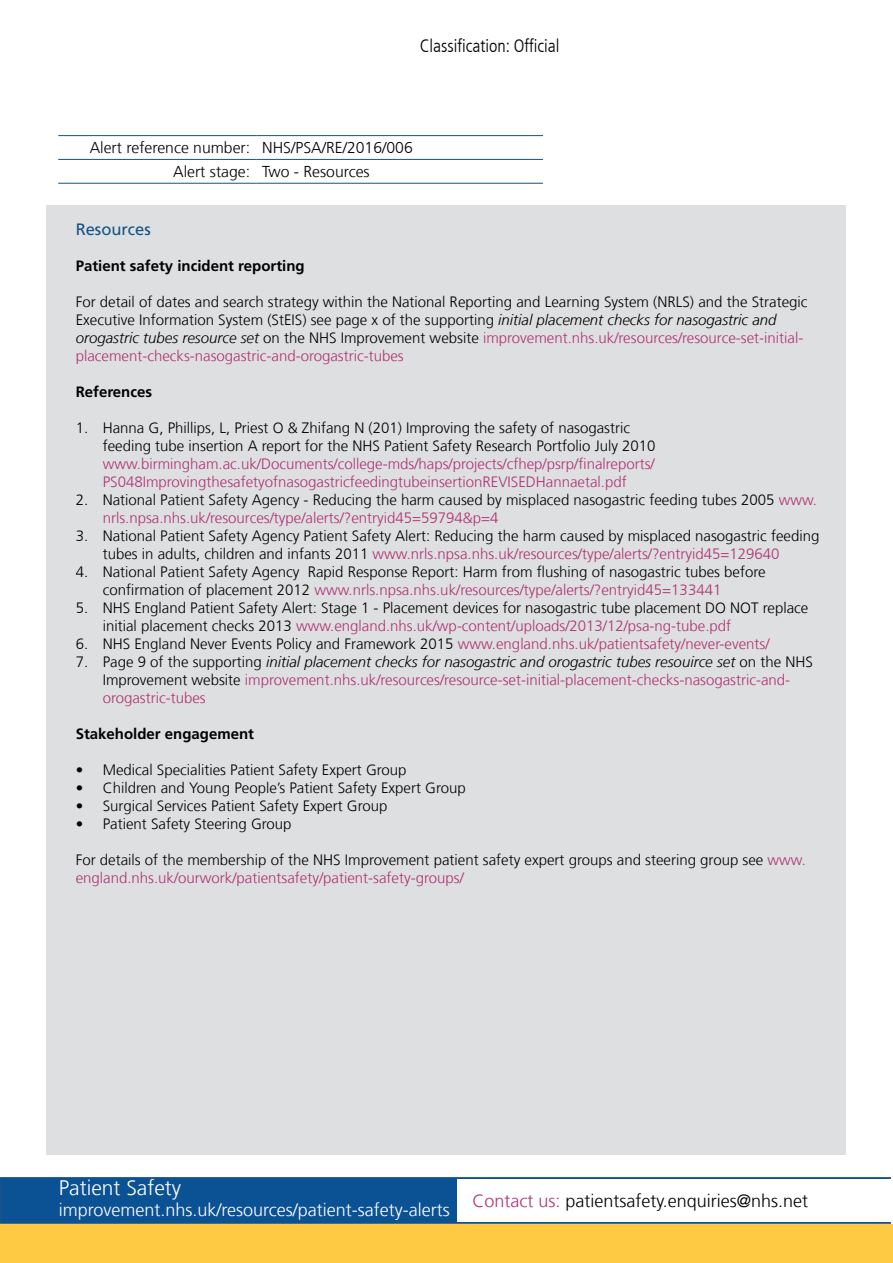
<style>
.page{position:relative;width:893px;height:1263px;background:#fff}
.page>*{position:absolute;margin:0;border:0;box-sizing:border-box;transform-origin:0 0}
.t1{font:300 21px "Frutiger LT Com";color:#fff}
.t2{font:300 18px "Frutiger LT Com";color:#fff}
.t3{font:300 18px "Frutiger LT Com";color:#000}
.t4{font:300 condensed 18px "Frutiger LT Com";color:#000}
.t5{font:16.5px "Frutiger LT Com";color:#155385}
.t6{font:300 15.75px/23.9px "Frutiger LT Com";color:#000}
.t7{font:300 15px/18px "Frutiger LT Com";color:#000}
.t8{font:300 15px/18px "Frutiger LT Com";color:#af3375}
.t9{font:700 15px "Frutiger LT Com";color:#000}
.s1{font-style:italic}
.s2{color:#af3375}
.s3{color:#000}
.s4{font-style:italic;color:#000}
</style>
<div class="page">
<div style="left:47px;top:205px;width:799px;height:950px;background:#dedfe0"></div>
<hr style="left:58px;top:135px;width:198px;height:1px;background:#155385">
<hr style="left:256px;top:135px;width:287px;height:1px;background:#155385">
<hr style="left:58px;top:159px;width:198px;height:1px;background:#155385">
<hr style="left:256px;top:159px;width:287px;height:1px;background:#155385">
<hr style="left:58px;top:183px;width:198px;height:1px;background:#155385">
<hr style="left:256px;top:183px;width:287px;height:1px;background:#155385">
<div style="left:1px;top:1178px;width:889px;height:58px;background:#0b5294"></div>
<div style="left:0;top:1177px;width:891px;height:59px;border:2px solid #155385"></div>
<div style="left:1px;top:1224px;width:891px;height:38px;background:#ffca43"></div>
<div style="left:0;top:1224px;width:893px;height:39px;border:2px solid #ffca43"></div>
<div style="left:457px;top:1179px;width:436px;height:42px;background:#fff"></div>
<p class="t4" style="left:420px;top:36px;width:141px">Classification: Official</p>
<p class="t6" style="left:173px;top:136px;width:241px;text-indent:-83px">Alert reference number: NHS/PSA/RE/2016/006<br>Alert stage: Two - Resources</p>
<p class="t5" style="left:76px;top:220px;width:77px">Resources</p>
<p class="t9" style="left:76px;top:257px;width:230px">Patient safety incident reporting</p>
<p class="t7" style="left:76px;top:293px;width:733px">For detail of dates and search strategy within the National Reporting and Learning System (NRLS) and the Strategic Executive Information System (StEIS) see page x of the supporting <span class="s1">initial placement checks for nasogastric and orogastric tubes resource set</span> on the NHS Improvement website <span class="s2">improvement.nhs.uk/resources/resource-set-initial&shy;placement-checks-nasogastric-and-orogastric-tubes</span></p>
<p class="t9" style="left:76px;top:383px;width:78px">References</p>
<p class="t7" style="left:103px;top:419px;width:554px;text-indent:-27px">1. Hanna G, Phillips, L, Priest O &amp; Zhifang N (201) Improving the safety of nasogastric feeding tube insertion A report for the NHS Patient Safety Research Portfolio July 2010</p>
<p class="t8" style="left:103px;top:455px;width:554px">www.birmingham.ac.uk/Documents/college-mds/haps/projects/cfhep/psrp/finalreports/<br>PS048ImprovingthesafetyofnasogastricfeedingtubeinsertionREVISEDHannaetal.pdf</p>
<p class="t7" style="left:103px;top:491px;width:716px;text-indent:-27px">2. National Patient Safety Agency - Reducing the harm caused by misplaced nasogastric feeding tubes 2005 <span class="s2">www. nrls.npsa.nhs.uk/resources/type/alerts/?entryid45=59794&amp;p=4</span></p>
<p class="t7" style="left:103px;top:527px;width:718px;text-indent:-27px">3. National Patient Safety Agency Patient Safety Alert: Reducing the harm caused by misplaced nasogastric feeding tubes in adults, children and infants 2011 <span class="s2">www.nrls.npsa.nhs.uk/resources/type/alerts/?entryid45=129640</span></p>
<p class="t7" style="left:103px;top:563px;width:664px;text-indent:-27px">4. National Patient Safety Agency Rapid Response Report: Harm from flushing of nasogastric tubes before confirmation of placement 2012 <span class="s2">www.nrls.npsa.nhs.uk/resources/type/alerts/?entryid45=133441</span></p>
<p class="t7" style="left:103px;top:599px;width:707px;text-indent:-27px">5. NHS England Patient Safety Alert: Stage 1 - Placement devices for nasogastric tube placement DO NOT replace initial placement checks 2013 <span class="s2">www.england.nhs.uk/wp-content/uploads/2013/12/psa-ng-tube.pdf</span></p>
<p class="t8" style="left:76px;top:635px;width:695px"><span class="s3">6. NHS England Never Events Policy and Framework 2015</span> www.england.nhs.uk/patientsafety/never-events/</p>
<p class="t8" style="left:103px;top:653px;width:712px;text-indent:-27px"><span class="s3">7. Page 9 of the supporting</span> <span class="s4">initial placement checks for nasogastric and orogastric tubes resouirce set</span> <span class="s3">on the NHS<br>Improvement website</span> improvement.nhs.uk/resources/resource-set-initial-placement-checks-nasogastric-and&shy;orogastric-tubes</p>
<p class="t9" style="left:76px;top:725px;width:180px">Stakeholder engagement</p>
<p class="t7" style="left:76px;top:761px;width:332px">• Medical Specialities Patient Safety Expert Group</p>
<p class="t7" style="left:76px;top:779px;width:392px">• Children and Young People’s Patient Safety Expert Group</p>
<p class="t7" style="left:76px;top:797px;width:313px">• Surgical Services Patient Safety Expert Group</p>
<p class="t7" style="left:76px;top:815px;width:217px">• Patient Safety Steering Group</p>
<p class="t7" style="left:76px;top:851px;width:732px">For details of the membership of the NHS Improvement patient safety expert groups and steering group see <span class="s2">www. england.nhs.uk/ourwork/patientsafety/patient-safety-groups/</span></p>
<h1 class="t1" style="left:59px;top:1175px;width:124px">Patient Safety</h1>
<p class="t2" style="left:59px;top:1200px;width:393px">improvement.nhs.uk/resources/patient-safety-alerts</p>
<p class="t3" style="left:472px;top:1190px;width:337px"><span class="s2">Contact us:</span> patientsafety.enquiries@nhs.net</p>
</div>
